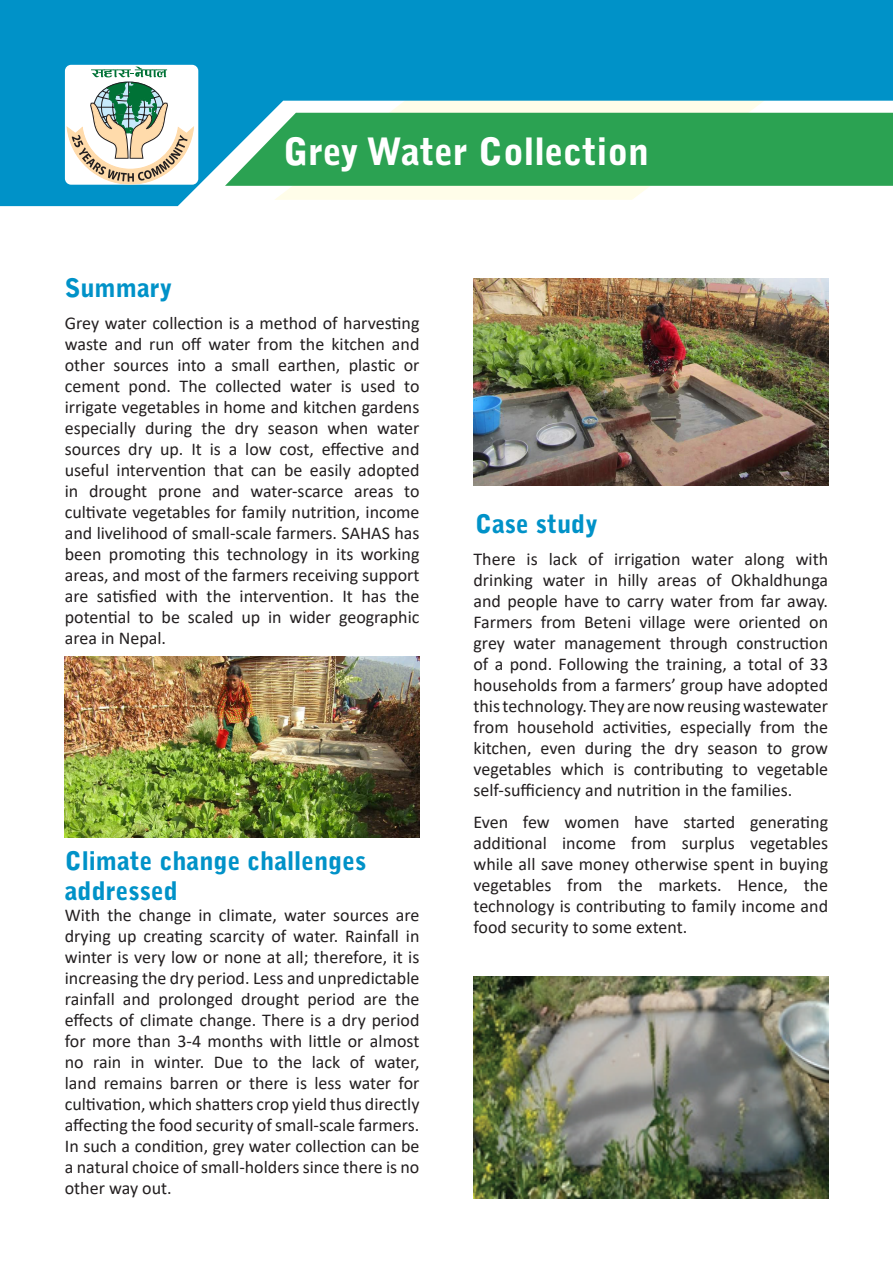
<style>
.page{position:relative;width:893px;height:1263px;background:#fff}
.page>*{position:absolute;margin:0;border:0;box-sizing:border-box;transform-origin:0 0}
.t1{font:900 37.5px "Bell Gothic Std";color:#fff}
.List_Paragraph{font:900 25.5px/30px "Bell Gothic Std";color:#0092c8}
.t2{font:18px/21px "Calibri";color:#231f20;text-align:justify}
</style>
<div class="page">
<svg style="left:0;top:0;width:893px;height:206px;background:#2fa5d0"></svg>
<div style="left:65px;top:65px;width:133px;height:120px;background:#fff;border-radius:6px"></div>
<svg style="left:66px;top:66px;width:129px;height:119px"></svg>
<div style="left:225px;top:113px;width:668px;height:73px;background:#2ba252"></div>
<img style="left:65px;top:657px;width:354px;height:180px">
<img style="left:473px;top:278px;width:355px;height:208px">
<img style="left:473px;top:976px;width:355px;height:222px">
<p class="t1" style="left:284px;top:129px;width:367px">Grey Water Collection</p>
<p class="List_Paragraph" style="left:65px;top:274px;width:109px">Summary</p>
<p class="t2" style="left:65px;top:312px;width:356px">Grey water collection is a method of harvesting waste and run off water from the kitchen and other sources into a small earthen, plastic or cement pond. The collected water is used to irrigate vegetables in home and kitchen gardens especially during the dry season when water sources dry up. It is a low cost, effective and useful intervention that can be easily adopted in drought prone and water-scarce areas to cultivate vegetables for family nutrition, income and livelihood of small-scale farmers. SAHAS has been promoting this technology in its working areas, and most of the farmers receiving support are satisfied with the intervention. It has the potential to be scaled up in wider geographic area in Nepal.</p>
<p class="List_Paragraph" style="left:65px;top:846px;width:303px">Climate change challenges addressed</p>
<p class="t2" style="left:65px;top:904px;width:356px">With the change in climate, water sources are drying up creating scarcity of water. Rainfall in winter is very low or none at all; therefore, it is increasing the dry period. Less and unpredictable rainfall and prolonged drought period are the effects of climate change. There is a dry period for more than 3-4 months with little or almost no rain in winter. Due to the lack of water, land remains barren or there is less water for cultivation, which shatters crop yield thus directly affecting the food security of small-scale farmers.<br>In such a condition, grey water collection can be a natural choice of small-holders since there is no other way out.</p>
<p class="List_Paragraph" style="left:475px;top:509px;width:125px">Case study</p>
<p class="t2" style="left:473px;top:548px;width:356px">There is lack of irrigation water along with drinking water in hilly areas of Okhaldhunga and people have to carry water from far away.<br>Farmers from Beteni village were oriented on grey water management through construction of a pond. Following the training, a total of 33 households from a farmers’ group have adopted this technology. They are now reusing wastewater from household activities, especially from the kitchen, even during the dry season to grow vegetables which is contributing to vegetable self-sufficiency and nutrition in the families.</p>
<p class="t2" style="left:473px;top:811px;width:356px">Even few women have started generating additional income from surplus vegetables while all save money otherwise spent in buying vegetables from the markets. Hence, the technology is contributing to family income and food security to some extent.</p>
</div>
